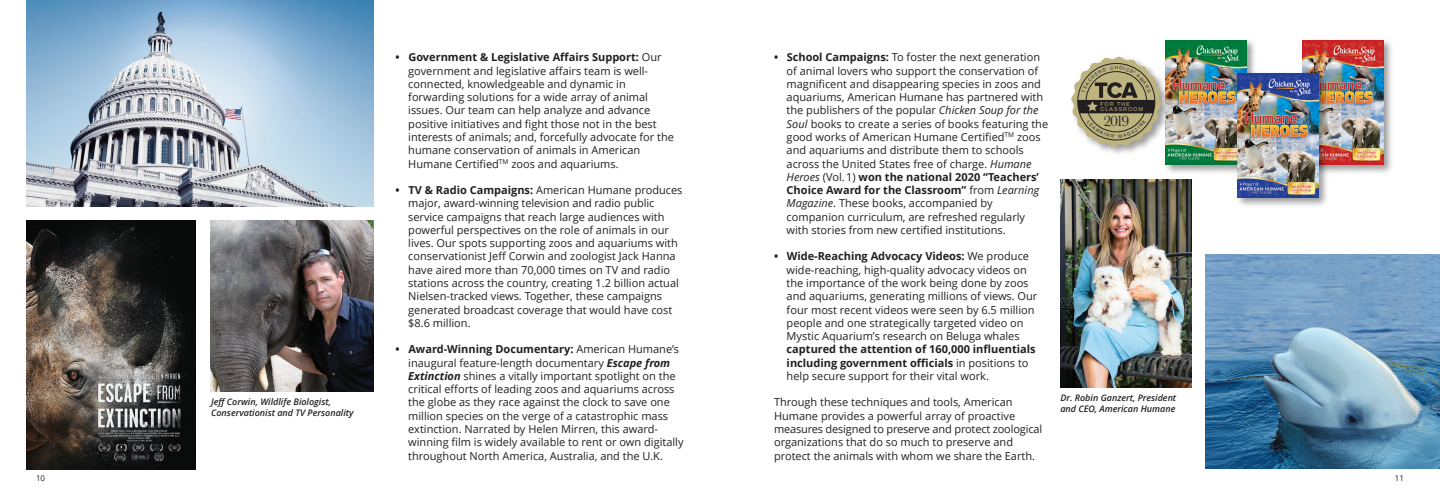
<style>
.page{position:relative;width:1440px;height:504px;background:#fff}
.page>*{position:absolute;margin:0;border:0;box-sizing:border-box;transform-origin:0 0}
.t1{font:15.7px "Baskerville";color:#231f20}
.t2{font:11px/13.3px "Open Sans";color:#231f20}
.t3{font:italic 600 9px/10.9px "Open Sans";color:#231f20}
.t4{font:8px "Open Sans";color:#231f20}
.t5{font:5.4px/5.4px "Helvetica Neue";letter-spacing:.2em;color:#bdb480}
.s1{font-weight:700}
.s2{font-weight:700;font-style:italic}
.s3{font-style:italic}
</style>
<div class="page">
<img style="left:26px;top:0;width:348px;height:207px">
<img style="left:211px;top:221px;width:163px;height:171px">
<img style="left:1161px;top:40px;width:94px;height:133px">
<img style="left:1166px;top:40px;width:80px;height:125px">
<img style="left:1302px;top:40px;width:90px;height:133px">
<img style="left:1303px;top:40px;width:80px;height:125px">
<img style="left:1233px;top:69px;width:98px;height:137px">
<img style="left:1238px;top:73px;width:80px;height:125px">
<img style="left:1206px;top:255px;width:234px;height:213px">
<img style="left:1060px;top:179px;width:131px;height:209px">
<img style="left:26px;top:221px;width:170px;height:248px">
<svg style="left:1071px;top:57px;width:90px;height:90px"></svg>
<p class="t3" style="left:211px;top:396px;width:122px">Jeff Corwin, Wildlife Biologist,</p>
<p class="t3" style="left:211px;top:407px;width:144px">Conservationist and TV Personality</p>
<p class="t2" style="left:408px;top:50px;width:267px;text-indent:-13px"><span class="s1">• Government &amp; Legislative Affairs Support:</span> Our government and legislative affairs team is well&shy;connected, knowledgeable and dynamic in forwarding solutions for a wide array of animal issues. Our team can help analyze and advance positive initiatives and fight those not in the best interests of animals; and, forcefully advocate for the humane conservation of animals in American Humane Certified<sup>TM</sup> zoos and aquariums.</p>
<p class="t2" style="left:408px;top:183px;width:276px;text-indent:-13px"><span class="s1">• TV &amp; Radio Campaigns:</span> American Humane produces major, award-winning television and radio public service campaigns that reach large audiences with powerful perspectives on the role of animals in our lives. Our spots supporting zoos and aquariums with conservationist Jeff Corwin and zoologist Jack Hanna have aired more than 70,000 times on TV and radio stations across the country, creating 1.2 billion actual Nielsen-tracked views. Together, these campaigns generated broadcast coverage that would have cost $8.6 million.</p>
<p class="t2" style="left:408px;top:342px;width:277px;text-indent:-13px"><span class="s1">• Award-Winning Documentary:</span> American Humane’s inaugural feature-length documentary <span class="s2">Escape from Extinction</span> shines a vitally important spotlight on the critical efforts of leading zoos and aquariums across the globe as they race against the clock to save one million species on the verge of a catastrophic mass extinction. Narrated by Helen Mirren, this award&shy;winning film is widely available to rent or own digitally throughout North America, Australia, and the U.K.</p>
<p class="t2" style="left:787px;top:50px;width:263px;text-indent:-13px"><span class="s1">• School Campaigns:</span> To foster the next generation of animal lovers who support the conservation of magnificent and disappearing species in zoos and aquariums, American Humane has partnered with the publishers of the popular <span class="s3">Chicken Soup for the Soul</span> books to create a series of books featuring the good works of American Humane Certified<sup>TM</sup> zoos and aquariums and distribute them to schools across the United States free of charge. <span class="s3">Humane Heroes</span> (Vol.1) <span class="s1">won the national 2020 “Teachers’ Choice Award for the Classroom”</span> from <span class="s3">Learning Magazine</span>. These books, accompanied by companion curriculum, are refreshed regularly with stories from new certified institutions.</p>
<p class="t2" style="left:787px;top:250px;width:252px;text-indent:-13px"><span class="s1">• Wide-Reaching Advocacy Videos:</span> We produce wide-reaching, high-quality advocacy videos on the importance of the work being done by zoos and aquariums, generating millions of views. Our four most recent videos were seen by 6.5 million people and one strategically targeted video on Mystic Aquarium’s research on Beluga whales <span class="s1">captured the attention of 160,000 influentials including government officials</span> in positions to help secure support for their vital work.</p>
<p class="t2" style="left:774px;top:396px;width:270px">Through these techniques and tools, American Humane provides a powerful array of proactive measures designed to preserve and protect zoological organizations that do so much to preserve and protect the animals with whom we share the Earth.</p>
<p class="t5" style="left:1100px;top:101px;width:44px">FOR THE<br>CLASSROOM</p>
<p class="t1" style="left:1103px;top:111px;width:28px">2019</p>
<p class="t3" style="left:1060px;top:392px;width:117px">Dr. Robin Ganzert, President and CEO, American Humane</p>
<p class="t4" style="left:36px;top:473px;width:11px">10</p>
<p class="t4" style="left:1395px;top:472px;width:11px">11</p>
</div>
